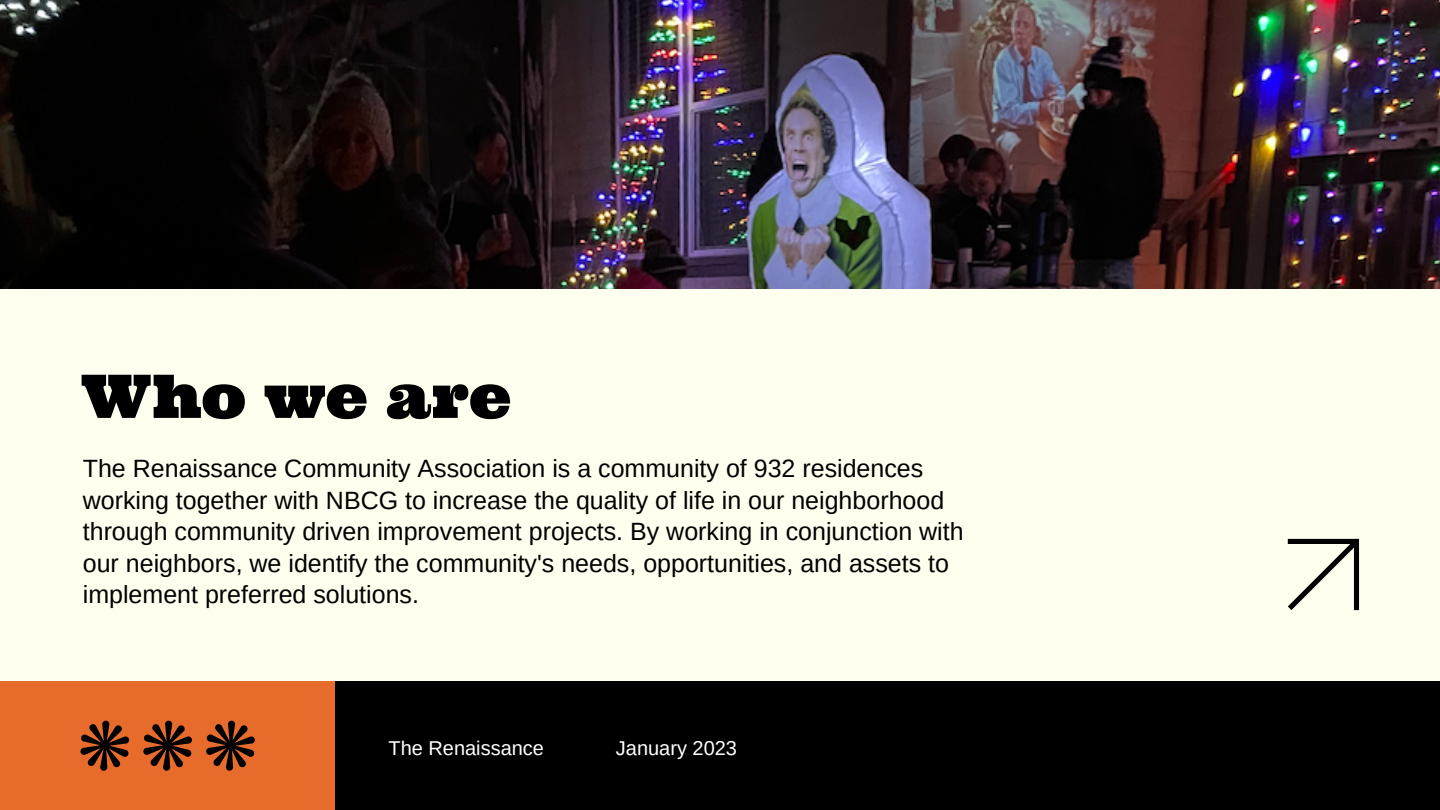
<style>
.page{position:relative;width:1440px;height:810px;background:#ffffef}
.page>*{position:absolute;margin:0;border:0;box-sizing:border-box;transform-origin:0 0}
.t1{font:60px "Ultra";color:#000001}
.t2{font:25px/31.5px "Arimo";color:#000001}
.t3{font:20px "Arimo";color:#fff}
</style>
<div class="page">
<img style="left:0;top:0;width:1440px;height:289px">
<svg style="left:1288px;top:539px;width:71px;height:71px"></svg>
<div style="left:0;top:681px;width:335px;height:129px;background:#e76c2c"></div>
<div style="left:335px;top:681px;width:1105px;height:129px;background:#000001"></div>
<svg style="left:80px;top:721px;width:50px;height:50px"></svg>
<svg style="left:143px;top:721px;width:49px;height:50px"></svg>
<svg style="left:206px;top:721px;width:49px;height:50px"></svg>
<h1 class="t1" style="left:81px;top:357px;width:432px">Who we are</h1>
<p class="t2" style="left:83px;top:453px;width:882px">The Renaissance Community Association is a community of 932 residences working together with NBCG to increase the quality of life in our neighborhood through community driven improvement projects. By working in conjunction with our neighbors, we identify the community's needs, opportunities, and assets to implement preferred solutions.</p>
<p class="t3" style="left:388px;top:736px;width:157px">The Renaissance</p>
<p class="t3" style="left:616px;top:736px;width:123px">January 2023</p>
</div>
